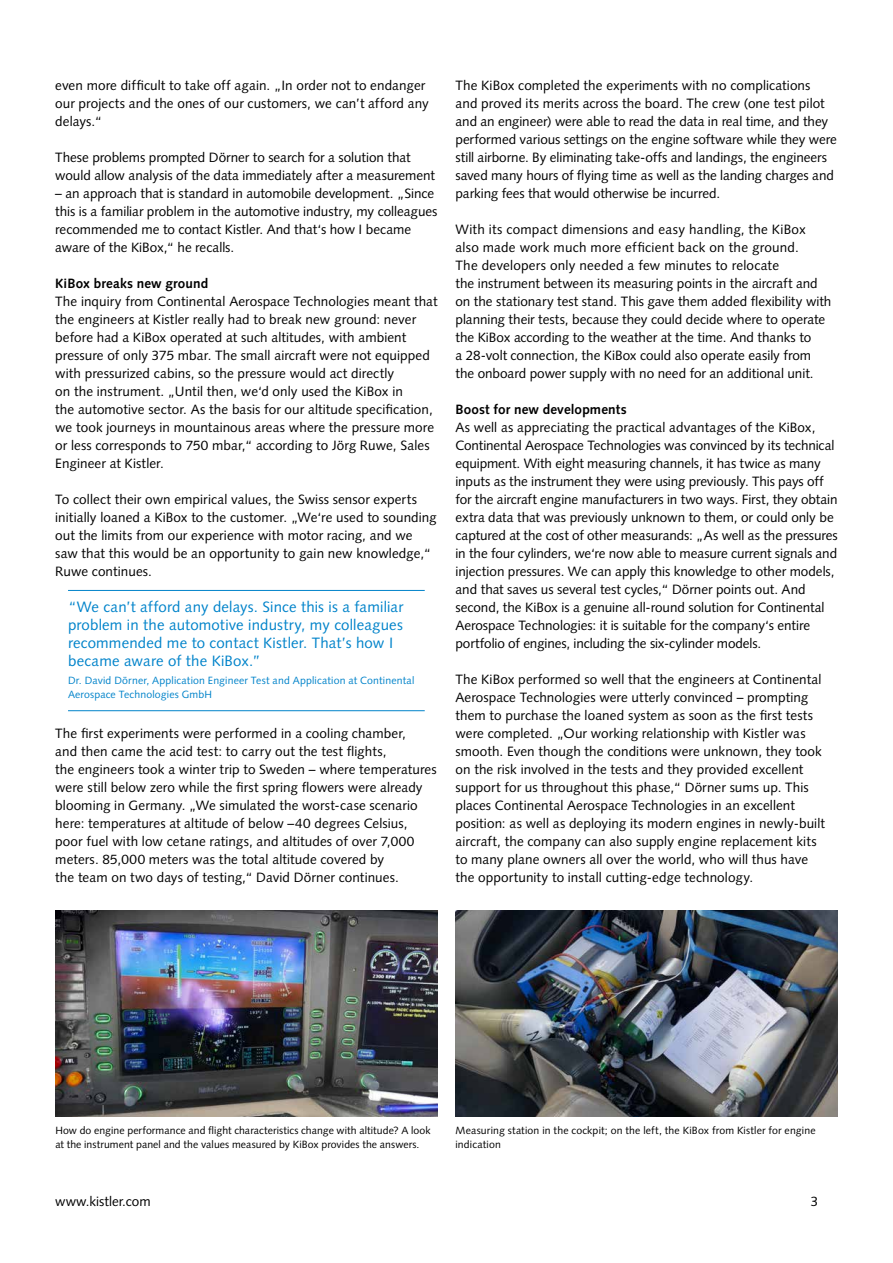
<style>
.page{position:relative;width:893px;height:1263px;background:#fff}
.page>*{position:absolute;margin:0;border:0;box-sizing:border-box;transform-origin:0 0}
.t1{font:15px/18px "Syntax LT Std";letter-spacing:.01em;color:#0083ca}
.t2{font:13.5px/18px "Syntax LT Std";letter-spacing:.005em;color:#000}
.t3{font:700 13.5px "Syntax LT Std";letter-spacing:.01em;color:#000}
.t4{font:10.5px/13.5px "Syntax LT Std";letter-spacing:.01em;color:#000}
.t5{font:10.5px/13.5px "Syntax LT Std";letter-spacing:.015em;color:#0083ca}
</style>
<div class="page">
<hr style="left:68px;top:590px;width:357px;height:1px;background:#0083ca">
<hr style="left:68px;top:710px;width:357px;height:1px;background:#0083ca">
<img style="left:55px;top:910px;width:382px;height:206px">
<img style="left:455px;top:910px;width:383px;height:206px">
<p class="t2" style="left:55px;top:76px;width:375px">even more difficult to take off again. „In order not to endanger our projects and the ones of our customers, we can’t afford any delays.“</p>
<p class="t2" style="left:55px;top:148px;width:381px">These problems prompted Dörner to search for a solution that would allow analysis of the data immediately after a measurement</p>
<p class="t2" style="left:55px;top:184px;width:384px">– an approach that is standard in automobile development. „Since this is a familiar problem in the automotive industry, my colleagues recommended me to contact Kistler. And that‘s how I became aware of the KiBox,“ he recalls.</p>
<p class="t3" style="left:55px;top:276px;width:154px">KiBox breaks new ground</p>
<p class="t2" style="left:55px;top:292px;width:384px">The inquiry from Continental Aerospace Technologies meant that the engineers at Kistler really had to break new ground: never before had a KiBox operated at such altitudes, with ambient pressure of only 375 mbar. The small aircraft were not equipped with pressurized cabins, so the pressure would act directly<br>on the instrument. „Until then, we‘d only used the KiBox in<br>the automotive sector. As the basis for our altitude specification, we took journeys in mountainous areas where the pressure more or less corresponds to 750 mbar,“ according to Jörg Ruwe, Sales Engineer at Kistler.</p>
<p class="t2" style="left:55px;top:490px;width:383px">To collect their own empirical values, the Swiss sensor experts initially loaned a KiBox to the customer. „We‘re used to sounding out the limits from our experience with motor racing, and we saw that this would be an opportunity to gain new knowledge,“ Ruwe continues.</p>
<p class="t1" style="left:68px;top:598px;width:337px">“We can’t afford any delays. Since this is a familiar problem in the automotive industry, my colleagues recommended me to contact Kistler. That’s how I became aware of the KiBox.”</p>
<p class="t5" style="left:68px;top:674px;width:348px">Dr. David Dörner, Application Engineer Test and Application at Continental<br>Aerospace Technologies GmbH</p>
<p class="t2" style="left:55px;top:724px;width:383px">The first experiments were performed in a cooling chamber,<br>and then came the acid test: to carry out the test flights,<br>the engineers took a winter trip to Sweden – where temperatures were still below zero while the first spring flowers were already blooming in Germany. „We simulated the worst-case scenario here: temperatures at altitude of below –40 degrees Celsius, poor fuel with low cetane ratings, and altitudes of over 7,000 meters. 85,000 meters was the total altitude covered by<br>the team on two days of testing,“ David Dörner continues.</p>
<p class="t2" style="left:455px;top:76px;width:383px">The KiBox completed the experiments with no complications<br>and proved its merits across the board. The crew (one test pilot and an engineer) were able to read the data in real time, and they performed various settings on the engine software while they were still airborne. By eliminating take-offs and landings, the engineers saved many hours of flying time as well as the landing charges and parking fees that would otherwise be incurred.</p>
<p class="t2" style="left:455px;top:220px;width:377px">With its compact dimensions and easy handling, the KiBox also made work much more efficient back on the ground.<br>The developers only needed a few minutes to relocate<br>the instrument between its measuring points in the aircraft and on the stationary test stand. This gave them added flexibility with planning their tests, because they could decide where to operate the KiBox according to the weather at the time. And thanks to<br>a 28-volt connection, the KiBox could also operate easily from the onboard power supply with no need for an additional unit.</p>
<p class="t3" style="left:455px;top:402px;width:173px">Boost for new developments</p>
<p class="t2" style="left:455px;top:418px;width:384px">As well as appreciating the practical advantages of the KiBox, Continental Aerospace Technologies was convinced by its technical equipment. With eight measuring channels, it has twice as many inputs as the instrument they were using previously. This pays off for the aircraft engine manufacturers in two ways. First, they obtain extra data that was previously unknown to them, or could only be captured at the cost of other measurands: „As well as the pressures in the four cylinders, we‘re now able to measure current signals and injection pressures. We can apply this knowledge to other models, and that saves us several test cycles,“ Dörner points out. And second, the KiBox is a genuine all-round solution for Continental Aerospace Technologies: it is suitable for the company‘s entire portfolio of engines, including the six-cylinder models.</p>
<p class="t2" style="left:455px;top:670px;width:371px">The KiBox performed so well that the engineers at Continental Aerospace Technologies were utterly convinced – prompting them to purchase the loaned system as soon as the first tests were completed. „Our working relationship with Kistler was smooth. Even though the conditions were unknown, they took on the risk involved in the tests and they provided excellent support for us throughout this phase,“ Dörner sums up. This places Continental Aerospace Technologies in an excellent position: as well as deploying its modern engines in newly-built aircraft, the company can also supply engine replacement kits to many plane owners all over the world, who will thus have the opportunity to install cutting-edge technology.</p>
<p class="t4" style="left:55px;top:1124px;width:377px">How do engine performance and flight characteristics change with altitude? A look at the instrument panel and the values measured by KiBox provides the answers.</p>
<p class="t4" style="left:455px;top:1124px;width:362px">Measuring station in the cockpit; on the left, the KiBox from Kistler for engine indication</p>
<p class="t2" style="left:55px;top:1192px;width:97px">www.kistler.com</p>
<p class="t2" style="left:811px;top:1192px;width:9px">3</p>
</div>
